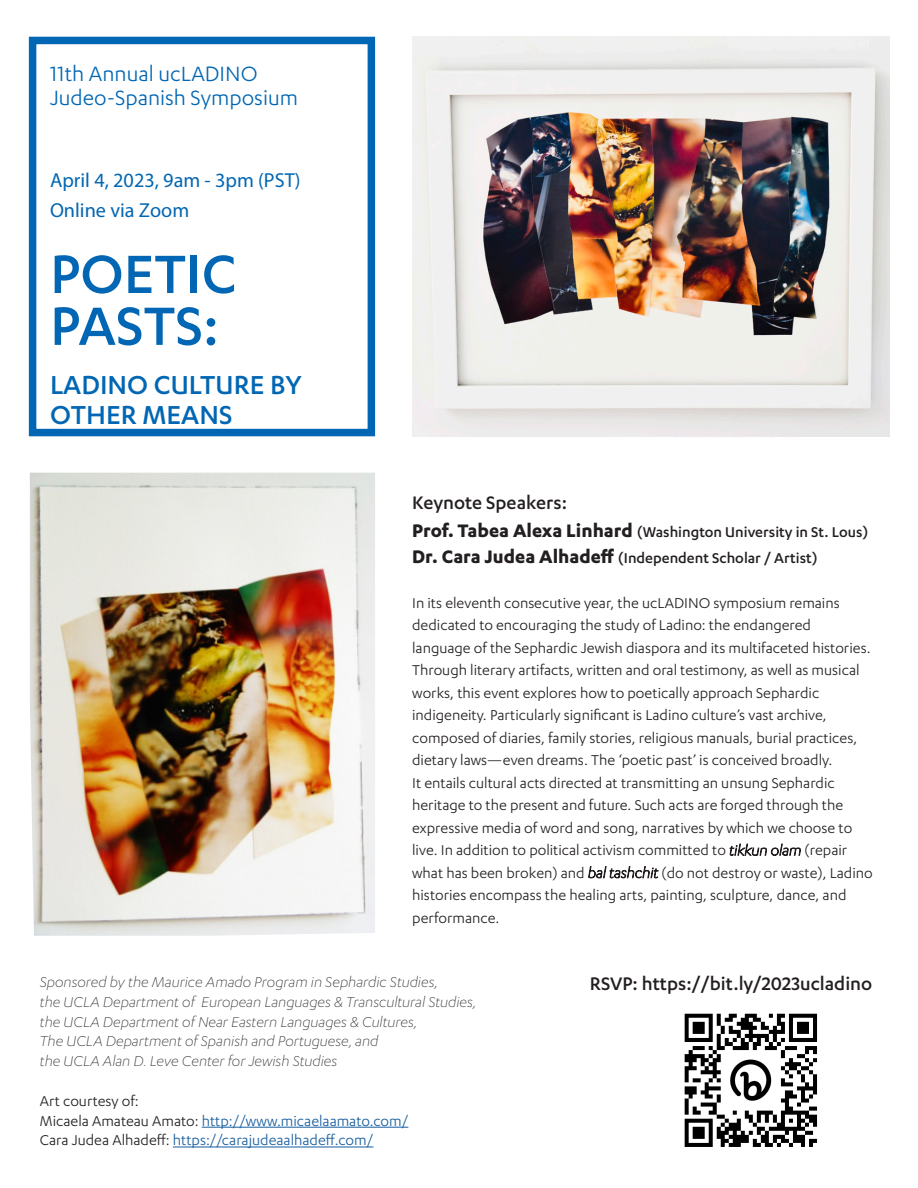
<style>
.page{position:relative;width:918px;height:1188px;background:#fff}
.page>*{position:absolute;margin:0;border:0;box-sizing:border-box;transform-origin:0 0}
.t1{font:500 62.55px/51.9px "Karbon";color:#0166b3}
.t2{font:500 30.15px/30.2px "Karbon";color:#0166b3}
.t3{font:24px/24px "Karbon";color:#0166b3}
.t4{font:500 21px "Karbon";color:#231f20}
.t5{font:20.25px/30.3px "Myriad Pro";color:#0166b3}
.t6{font:16.5px/22.5px "Karbon";color:#231f20}
.t7{font:italic 300 16.5px "Karbon";color:#231f20}
.t8{font:500 16.5px/25.5px "Karbon";color:#231f20}
.t9{font:16.5px "Karbon";color:#175d9e}
.s1{font-weight:700;font-size:21px}
.s2{font-weight:300;font-style:italic}
.s3{color:#231f20}
</style>
<div class="page">
<img style="left:412px;top:37px;width:477px;height:399px">
<img style="left:30px;top:473px;width:345px;height:463px">
<div style="left:29px;top:37px;width:346px;height:399px;border:8px solid #0166b3"></div>
<hr style="left:202px;top:1127px;width:206px;height:1px;background:#175d9e">
<hr style="left:173px;top:1147px;width:200px;height:1px;background:#175d9e">
<img style="left:684px;top:1013px;width:133px;height:134px">
<p class="t3" style="left:50px;top:61px;width:250px">11th Annual ucLADINO<br>Judeo-Spanish Symposium</p>
<p class="t5" style="left:50px;top:165px;width:252px">April 4, 2023, 9am - 3pm (PST)<br>Online via Zoom</p>
<p class="t1" style="left:50px;top:246px;width:188px">POETIC<br>PASTS:</p>
<p class="t2" style="left:50px;top:369px;width:253px">LADINO CULTURE BY<br>OTHER MEANS</p>
<p class="t4" style="left:412px;top:491px;width:156px">Keynote Speakers:</p>
<p class="t8" style="left:412px;top:519px;width:458px"><span class="s1">Prof. Tabea Alexa Linhard</span> (Washington University in St. Lous)<br><span class="s1">Dr. Cara Judea Alhadeff</span> (Independent Scholar / Artist)</p>
<p class="t6" style="left:412px;top:591px;width:462px">In its eleventh consecutive year, the ucLADINO symposium remains dedicated to encouraging the study of Ladino: the endangered language of the Sephardic Jewish diaspora and its multifaceted histories.<br>Through literary artifacts, written and oral testimony, as well as musical works, this event explores how to poetically approach Sephardic indigeneity. Particularly significant is Ladino culture’s vast archive, composed of diaries, family stories, religious manuals, burial practices, dietary laws—even dreams. The ‘poetic past’ is conceived broadly.<br>It entails cultural acts directed at transmitting an unsung Sephardic heritage to the present and future. Such acts are forged through the expressive media of word and song, narratives by which we choose to live. In addition to political activism committed to <span class="s2">tikkun olam</span> (repair what has been broken) and <span class="s2">bal tashchit</span> (do not destroy or waste), Ladino histories encompass the healing arts, painting, sculpture, dance, and performance.</p>
<p class="t7" style="left:40px;top:973px;width:400px">Sponsored by the Maurice Amado Program in Sephardic Studies,</p>
<p class="t7" style="left:40px;top:993px;width:438px">the UCLA Department of European Languages &amp; Transcultural Studies,</p>
<p class="t7" style="left:40px;top:1013px;width:379px">the UCLA Department of Near Eastern Languages &amp; Cultures,</p>
<p class="t7" style="left:40px;top:1032px;width:340px">The UCLA Department of Spanish and Portuguese, and</p>
<p class="t7" style="left:40px;top:1052px;width:299px">the UCLA Alan D. Leve Center for Jewish Studies</p>
<p class="t6" style="left:40px;top:1089px;width:100px">Art courtesy of:</p>
<p class="t9" style="left:40px;top:1111px;width:370px"><span class="s3">Micaela Amateau Amato:</span> http://www.micaelaamato.com/</p>
<p class="t9" style="left:40px;top:1131px;width:335px"><span class="s3">Cara Judea Alhadeff:</span> https://carajudeaalhadeff.com/</p>
<p class="t4" style="left:590px;top:972px;width:284px">RSVP: https://bit.ly/2023ucladino</p>
</div>
